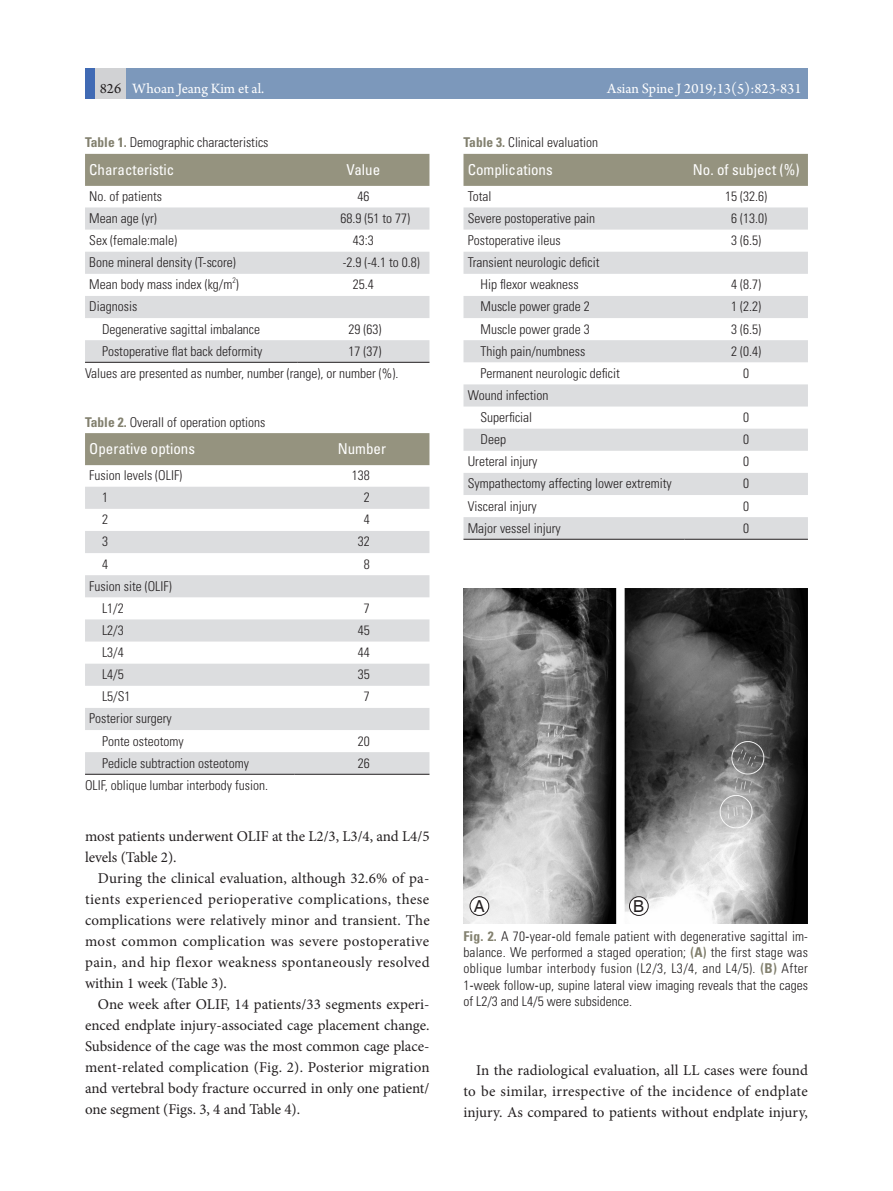
<style>
.page{position:relative;width:893px;height:1191px;background:#fff}
.page>*{position:absolute;margin:0;border:0;box-sizing:border-box;transform-origin:0 0}
.t1{font:16.5px "Helvetica";color:#231f20}
.본문_내용{font:15px/21px "Minion Pro";color:#231f20;text-align:justify}
.표_머리행{font:condensed 15px "Univers LT Std";color:#fff}
.본문_내용_첫문단{font:15px/21px "Minion Pro";letter-spacing:-.005em;color:#231f20}
.t2{font:15px "Arno Pro";color:#fff}
.표_왼쪽행{font:300 condensed 13.5px "Univers LT Std";color:#231f20}
.표_그림설명{font:300 condensed 13.5px/16.2px "Univers LT Std";color:#231f20;text-align:justify}
.표_본문{font:300 condensed 13.5px "Univers LT Std";color:#231f20}
.표_왼쪽행-2{font:300 condensed 7.8px "Univers LT Std";color:#231f20}
.s1{color:#231f20}
.s2{font-weight:700;color:#82806e}
.s3{font-weight:400}
</style>
<div class="page">
<div style="left:85px;top:68px;width:58px;height:31px;background:#d1d2d4"></div>
<div style="left:126px;top:68px;width:682px;height:31px;background:#7c98bb"></div>
<div style="left:85px;top:68px;width:10px;height:31px;background:#406ab4"></div>
<div style="left:85px;top:154px;width:344px;height:32px;background:#95937f"></div>
<svg style="left:85px;top:207px;width:344px;height:155px;fill:#dcdddf"></svg>
<hr style="left:85px;top:362px;width:212px;height:1px;background:#231f20">
<hr style="left:297px;top:362px;width:132px;height:1px;background:#231f20">
<div style="left:85px;top:433px;width:344px;height:32px;background:#95937f"></div>
<svg style="left:85px;top:487px;width:344px;height:287px;fill:#dcdddf"></svg>
<hr style="left:85px;top:774px;width:209px;height:1px;background:#231f20">
<hr style="left:294px;top:774px;width:135px;height:1px;background:#231f20">
<div style="left:463px;top:154px;width:345px;height:32px;background:#95937f"></div>
<svg style="left:463px;top:207px;width:345px;height:332px;fill:#dcdddf"></svg>
<hr style="left:463px;top:539px;width:222px;height:1px;background:#231f20">
<hr style="left:685px;top:539px;width:123px;height:1px;background:#231f20">
<img style="left:463px;top:588px;width:345px;height:335px">
<div style="left:470px;top:896px;width:19px;height:19px;background:#fff;border-radius:50%"></div>
<div style="left:470px;top:896px;width:19px;height:19px;border:1px solid #231f20;border-radius:50%"></div>
<div style="left:629px;top:896px;width:19px;height:19px;background:#fff;border-radius:50%"></div>
<div style="left:629px;top:896px;width:19px;height:19px;border:1px solid #231f20;border-radius:50%"></div>
<p class="t2" style="left:100px;top:80px;width:166px"><span class="s1">826</span> Whoan Jeang Kim et al.</p>
<p class="t2" style="left:607px;top:80px;width:196px">Asian Spine J 2019;13(5):823-831</p>
<p class="표_그림설명" style="left:85px;top:134px;width:185px"><span class="s2">Table 1.</span> Demographic characteristics</p>
<p class="표_머리행" style="left:89px;top:160px;width:86px">Characteristic</p>
<p class="표_머리행" style="left:347px;top:160px;width:35px">Value</p>
<p class="표_왼쪽행" style="left:89px;top:188px;width:74px">No. of patients</p>
<p class="표_본문" style="left:357px;top:188px;width:13px">46</p>
<p class="표_왼쪽행" style="left:89px;top:210px;width:69px">Mean age (yr)</p>
<p class="표_본문" style="left:340px;top:210px;width:71px">68.9 (51 to 77)</p>
<p class="표_왼쪽행" style="left:89px;top:232px;width:89px">Sex (female:male)</p>
<p class="표_본문" style="left:353px;top:232px;width:22px">43:3</p>
<p class="표_왼쪽행" style="left:89px;top:254px;width:148px">Bone mineral density (T-score)</p>
<p class="표_본문" style="left:343px;top:254px;width:79px">-2.9 (-4.1 to 0.8)</p>
<p class="표_왼쪽행" style="left:89px;top:276px;width:151px">Mean body mass index (kg/m )</p>
<p class="표_왼쪽행-2" style="left:232px;top:275px;width:5px">2</p>
<p class="표_본문" style="left:353px;top:276px;width:22px">25.4</p>
<p class="표_왼쪽행" style="left:89px;top:298px;width:49px">Diagnosis</p>
<p class="표_왼쪽행" style="left:102px;top:321px;width:160px">Degenerative sagittal imbalance</p>
<p class="표_본문" style="left:348px;top:321px;width:34px">29 (63)</p>
<p class="표_왼쪽행" style="left:102px;top:343px;width:162px">Postoperative flat back deformity</p>
<p class="표_본문" style="left:348px;top:343px;width:34px">17 (37)</p>
<p class="표_그림설명" style="left:85px;top:365px;width:315px">Values are presented as number, number (range), or number (%).</p>
<p class="표_그림설명" style="left:85px;top:414px;width:182px"><span class="s2">Table 2.</span> Overall of operation options</p>
<p class="표_머리행" style="left:89px;top:439px;width:107px">Operative options</p>
<p class="표_머리행" style="left:338px;top:439px;width:50px">Number</p>
<p class="표_왼쪽행" style="left:89px;top:467px;width:94px">Fusion levels (OLIF)</p>
<p class="표_본문" style="left:352px;top:467px;width:19px">138</p>
<p class="표_왼쪽행" style="left:102px;top:489px;width:7px">1</p>
<p class="표_본문" style="left:364px;top:489px;width:7px">2</p>
<p class="표_왼쪽행" style="left:102px;top:511px;width:7px">2</p>
<p class="표_본문" style="left:364px;top:511px;width:7px">4</p>
<p class="표_왼쪽행" style="left:102px;top:533px;width:7px">3</p>
<p class="표_본문" style="left:358px;top:533px;width:13px">32</p>
<p class="표_왼쪽행" style="left:102px;top:556px;width:7px">4</p>
<p class="표_본문" style="left:364px;top:556px;width:7px">8</p>
<p class="표_왼쪽행" style="left:89px;top:578px;width:84px">Fusion site (OLIF)</p>
<p class="표_왼쪽행" style="left:102px;top:600px;width:23px">L1/2</p>
<p class="표_본문" style="left:364px;top:600px;width:7px">7</p>
<p class="표_왼쪽행" style="left:102px;top:622px;width:23px">L2/3</p>
<p class="표_본문" style="left:358px;top:622px;width:13px">45</p>
<p class="표_왼쪽행" style="left:102px;top:644px;width:23px">L3/4</p>
<p class="표_본문" style="left:358px;top:644px;width:13px">44</p>
<p class="표_왼쪽행" style="left:102px;top:666px;width:23px">L4/5</p>
<p class="표_본문" style="left:358px;top:666px;width:13px">35</p>
<p class="표_왼쪽행" style="left:102px;top:688px;width:30px">L5/S1</p>
<p class="표_본문" style="left:364px;top:688px;width:7px">7</p>
<p class="표_왼쪽행" style="left:89px;top:710px;width:84px">Posterior surgery</p>
<p class="표_왼쪽행" style="left:102px;top:732px;width:83px">Ponte osteotomy</p>
<p class="표_본문" style="left:358px;top:732px;width:13px">20</p>
<p class="표_왼쪽행" style="left:102px;top:755px;width:148px">Pedicle subtraction osteotomy</p>
<p class="표_본문" style="left:358px;top:755px;width:13px">26</p>
<p class="표_그림설명" style="left:85px;top:777px;width:185px">OLIF, oblique lumbar interbody fusion.</p>
<p class="본문_내용_첫문단" style="left:85px;top:825px;width:346px">most patients underwent OLIF at the L2/3, L3/4, and L4/5 levels (Table 2).</p>
<p class="본문_내용" style="left:85px;top:867px;width:346px;text-indent:13px">During the clinical evaluation, although 32.6% of pa&shy;tients experienced perioperative complications, these complications were relatively minor and transient. The most common complication was severe postoperative pain, and hip flexor weakness spontaneously resolved within 1 week (Table 3).</p>
<p class="본문_내용" style="left:85px;top:993px;width:346px;text-indent:13px">One week after OLIF, 14 patients/33 segments experi&shy;enced endplate injury-associated cage placement change.<br>Subsidence of the cage was the most common cage place&shy;ment-related complication (Fig. 2). Posterior migration and vertebral body fracture occurred in only one patient/ one segment (Figs. 3, 4 and Table 4).</p>
<p class="표_그림설명" style="left:463px;top:134px;width:136px"><span class="s2">Table 3.</span> Clinical evaluation</p>
<p class="표_머리행" style="left:468px;top:160px;width:86px">Complications</p>
<p class="표_머리행" style="left:693px;top:160px;width:108px">No. of subject (%)</p>
<p class="표_왼쪽행" style="left:468px;top:188px;width:25px">Total</p>
<p class="표_본문" style="left:725px;top:188px;width:43px">15 (32.6)</p>
<p class="표_왼쪽행" style="left:468px;top:210px;width:129px">Severe postoperative pain</p>
<p class="표_본문" style="left:731px;top:210px;width:37px">6 (13.0)</p>
<p class="표_왼쪽행" style="left:468px;top:232px;width:94px">Postoperative ileus</p>
<p class="표_본문" style="left:731px;top:232px;width:31px">3 (6.5)</p>
<p class="표_왼쪽행" style="left:468px;top:254px;width:133px">Transient neurologic deficit</p>
<p class="표_왼쪽행" style="left:480px;top:276px;width:100px">Hip flexor weakness</p>
<p class="표_본문" style="left:731px;top:276px;width:31px">4 (8.7)</p>
<p class="표_왼쪽행" style="left:480px;top:298px;width:111px">Muscle power grade 2</p>
<p class="표_본문" style="left:731px;top:298px;width:31px">1 (2.2)</p>
<p class="표_왼쪽행" style="left:480px;top:321px;width:111px">Muscle power grade 3</p>
<p class="표_본문" style="left:731px;top:321px;width:31px">3 (6.5)</p>
<p class="표_왼쪽행" style="left:480px;top:343px;width:106px">Thigh pain/numbness</p>
<p class="표_본문" style="left:731px;top:343px;width:31px">2 (0.4)</p>
<p class="표_왼쪽행" style="left:480px;top:365px;width:141px">Permanent neurologic deficit</p>
<p class="표_본문" style="left:743px;top:365px;width:7px">0</p>
<p class="표_왼쪽행" style="left:468px;top:387px;width:82px">Wound infection</p>
<p class="표_왼쪽행" style="left:480px;top:409px;width:53px">Superficial</p>
<p class="표_본문" style="left:743px;top:409px;width:7px">0</p>
<p class="표_왼쪽행" style="left:480px;top:431px;width:27px">Deep</p>
<p class="표_본문" style="left:743px;top:431px;width:7px">0</p>
<p class="표_왼쪽행" style="left:468px;top:453px;width:71px">Ureteral injury</p>
<p class="표_본문" style="left:743px;top:453px;width:7px">0</p>
<p class="표_왼쪽행" style="left:468px;top:475px;width:205px">Sympathectomy affecting lower extremity</p>
<p class="표_본문" style="left:743px;top:475px;width:7px">0</p>
<p class="표_왼쪽행" style="left:468px;top:497px;width:70px">Visceral injury</p>
<p class="표_본문" style="left:743px;top:497px;width:7px">0</p>
<p class="표_왼쪽행" style="left:468px;top:520px;width:94px">Major vessel injury</p>
<p class="표_본문" style="left:743px;top:520px;width:7px">0</p>
<p class="t1" style="left:474px;top:896px;width:13px">A</p>
<p class="t1" style="left:633px;top:896px;width:13px">B</p>
<p class="표_그림설명" style="left:463px;top:928px;width:346px"><span class="s2">Fig. 2.</span> A 70<span class="s3">-</span>year<span class="s3">-</span>old female patient with degenerative sagittal im&shy;balance. We performed a staged operation; <span class="s2">(A)</span> the first stage was oblique lumbar interbody fusion (L2/3, L3/4, and L4/5). <span class="s2">(B)</span> After 1<span class="s3">-</span>week follow<span class="s3">-</span>up, supine lateral view imaging reveals that the cages of L2/3 and L4/5 were subsidence.</p>
<p class="본문_내용" style="left:463px;top:1059px;width:346px;text-indent:13px">In the radiological evaluation, all LL cases were found to be similar, irrespective of the incidence of endplate injury. As compared to patients without endplate injury,</p>
</div>
